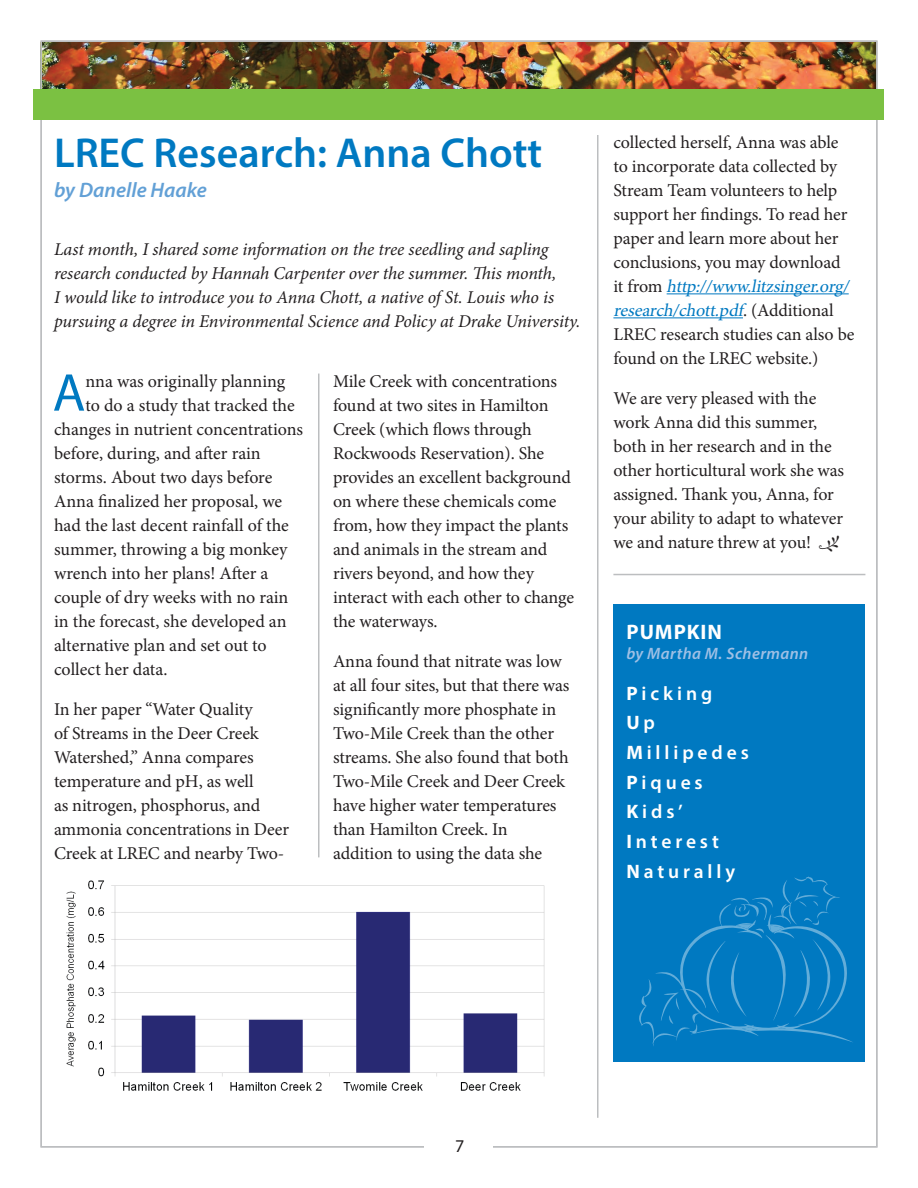
<style>
.page{position:relative;width:918px;height:1188px;background:#fff}
.page>*{position:absolute;margin:0;border:0;box-sizing:border-box;transform-origin:0 0}
.t1{font:53.55px "Myriad Pro";color:#0079c1}
.t2{font:600 42px "Myriad Pro";color:#0079c1}
.t3{font:italic 600 21px "Myriad Pro";color:#62a0d6}
.t4{font:700 21px "Myriad Pro";letter-spacing:.045em;color:#fff}
.t5{font:600 19.5px/29.7px "Myriad Pro";letter-spacing:.2em;color:#fff}
.t6{font:18px/24px "Minion Pro";letter-spacing:-.005em;color:#231f20}
.t7{font:italic 18px/24px "Minion Pro";letter-spacing:-.01em;color:#231f20}
.t8{font:18px "Myriad Pro";color:#231f20}
.t9{font:italic 600 16.5px "Myriad Pro";letter-spacing:.025em;color:#9fc0e5}
.s1{font-style:italic;color:#0079c1}
.s2{font-family:"Kfon";font-size:17.25px}
.s3{font-weight:700}
</style>
<div class="page">
<img style="left:43px;top:43px;width:832px;height:46px">
<div style="left:34px;top:89px;width:850px;height:31px;background:#7bc142"></div>
<hr style="left:667px;top:293px;width:182px;height:1px;background:#0079c1">
<hr style="left:613px;top:317px;width:130px;height:1px;background:#0079c1">
<hr style="left:613px;top:574px;width:252px;height:1px;background:#bcbec0">
<hr style="left:597px;top:135px;width:1px;height:983px;background:#bcbec0">
<img style="left:66px;top:880px;width:479px;height:211px">
<hr style="left:318px;top:374px;width:2px;height:483px;background:#bcbec0">
<div style="left:613px;top:604px;width:252px;height:458px;background:#0079c1"></div>
<svg style="left:639px;top:876px;width:214px;height:170px"></svg>
<h2 class="t2" style="left:54px;top:126px;width:490px">LREC Research: Anna Chott</h2>
<p class="t3" style="left:54px;top:177px;width:154px">by Danelle Haake</p>
<p class="t7" style="left:54px;top:238px;width:528px">Last month, I shared some information on the tree seedling and sapling research conducted by Hannah Carpenter over the summer. This month,<br>I would like to introduce you to Anna Chott, a native of St. Louis who is pursuing a degree in Environmental Science and Policy at Drake University.</p>
<h1 class="t1" style="left:53px;top:360px;width:34px">A</h1>
<p class="t6" style="left:85px;top:369px;width:201px">nna was originally planning</p>
<p class="t6" style="left:85px;top:393px;width:211px">to do a study that tracked the</p>
<p class="t6" style="left:54px;top:417px;width:251px">changes in nutrient concentrations</p>
<p class="t6" style="left:54px;top:441px;width:208px">before, during, and after rain</p>
<p class="t6" style="left:54px;top:465px;width:220px">storms. About two days before</p>
<p class="t6" style="left:54px;top:489px;width:230px">Anna finalized her proposal, we</p>
<p class="t6" style="left:54px;top:513px;width:236px">had the last decent rainfall of the</p>
<p class="t6" style="left:54px;top:537px;width:235px">summer, throwing a big monkey</p>
<p class="t6" style="left:54px;top:561px;width:216px">wrench into her plans! After a</p>
<p class="t6" style="left:54px;top:585px;width:236px">couple of dry weeks with no rain</p>
<p class="t6" style="left:54px;top:609px;width:234px">in the forecast, she developed an</p>
<p class="t6" style="left:54px;top:633px;width:214px">alternative plan and set out to</p>
<p class="t6" style="left:54px;top:657px;width:115px">collect her data.</p>
<p class="t6" style="left:54px;top:697px;width:237px">In her paper “Water Quality<br>of Streams in the Deer Creek<br>Watershed,” Anna compares temperature and pH, as well<br>as nitrogen, phosphorus, and ammonia concentrations in Deer<br>Creek at LREC and nearby Two-</p>
<p class="t6" style="left:333px;top:369px;width:243px">Mile Creek with concentrations found at two sites in Hamilton<br>Creek (which flows through<br>Rockwoods Reservation). She provides an excellent background on where these chemicals come from, how they impact the plants and animals in the stream and rivers beyond, and how they interact with each other to change the waterways.</p>
<p class="t6" style="left:333px;top:649px;width:238px">Anna found that nitrate was low at all four sites, but that there was significantly more phosphate in<br>Two-Mile Creek than the other streams. She also found that both<br>Two-Mile Creek and Deer Creek have higher water temperatures than Hamilton Creek. In addition to using the data she</p>
<p class="t6" style="left:613px;top:130px;width:243px">collected herself, Anna was able to incorporate data collected by<br>Stream Team volunteers to help support her findings. To read her paper and learn more about her conclusions, you may download<br>i t fr o m <span class="s1">http://www.litzsinger.org/ research/chott.pdf</span>. ( A d d i t i o n a l<br>LREC research studies can also be found on the LREC website.)</p>
<p class="t6" style="left:613px;top:387px;width:232px">We are very pleased with the work Anna did this summer, both in her research and in the other horticultural work she was assigned. Thank you, Anna, for your ability to adapt to whatever we and nature threw at you! <span class="s2">O</span></p>
<p class="t4" style="left:627px;top:618px;width:97px">PUMPKIN</p>
<p class="t9" style="left:626px;top:642px;width:184px">by Martha M. Schermann</p>
<p class="t5" style="left:626px;top:678px;width:124px"><span class="s3">P</span>icking<br><span class="s3">U</span> p<br><span class="s3">M</span>illipedes<br><span class="s3">P</span>iques<br><span class="s3">K</span>ids’<br><span class="s3">I</span> nterest<br><span class="s3">N</span> aturally</p>
<p class="t8" style="left:455px;top:1135px;width:11px">7</p>
</div>
